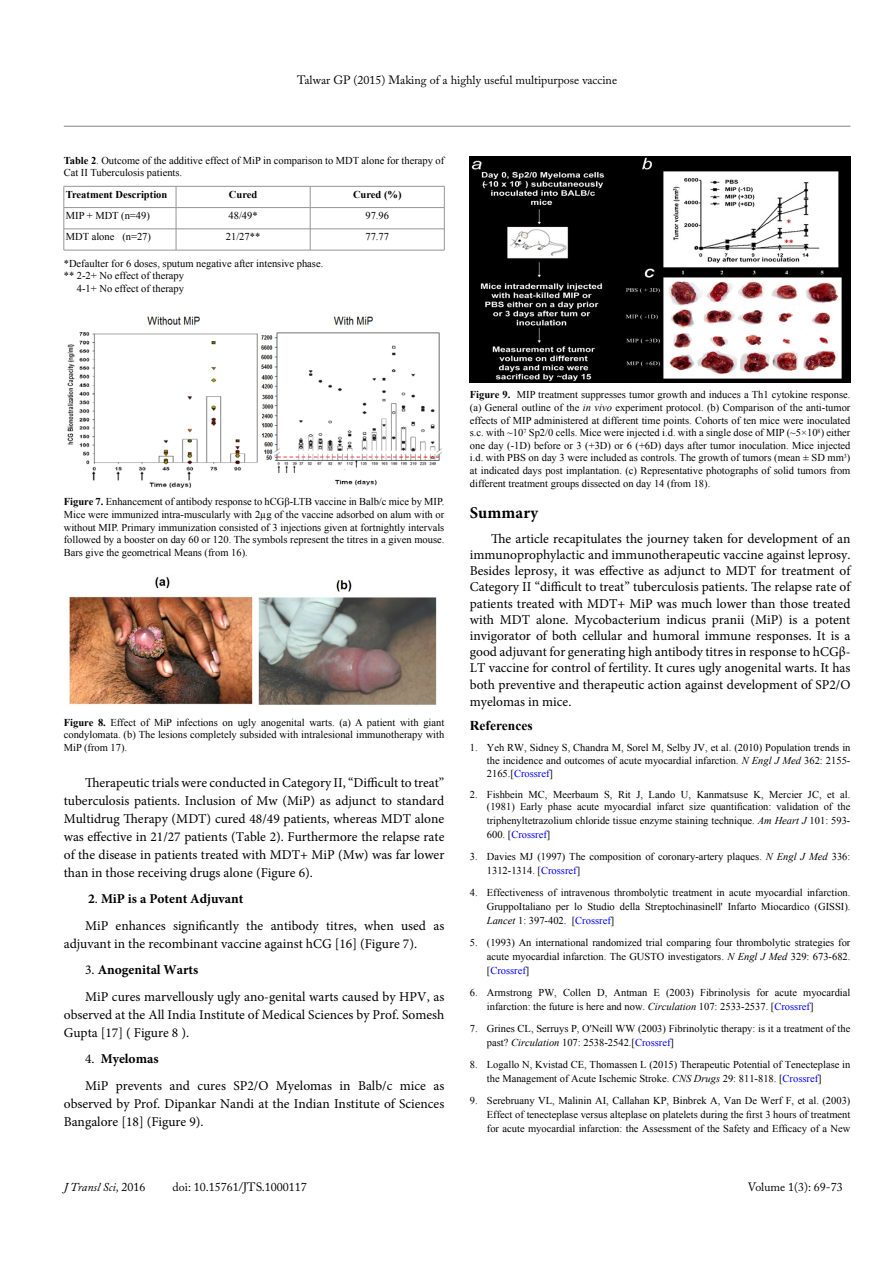
<style>
.page{position:relative;width:893px;height:1263px;background:#fff}
.page>*{position:absolute;margin:0;border:0;box-sizing:border-box;transform-origin:0 0}
.t1{font:700 16.5px "Minion Pro";letter-spacing:.01em;color:#000}
.t2{font:13.5px/16.4px "Minion Pro";color:#000}
.t3{font:700 13.5px "Times New Roman";color:#000}
.t4{font:12px "Adobe Caslon Pro";color:#000}
.t5{font:italic 12px "Adobe Caslon Pro";color:#000}
.t6{font:10.5px/12.6px "Times New Roman";color:#000;text-align:justify}
.t7{font:700 10.5px "Times New Roman";color:#000}
.s1{font-weight:700}
.s2{font-style:italic}
.s3{color:#00f}
.s4{font-style:normal}
</style>
<div class="page">
<hr style="left:64px;top:126px;width:786px;height:1px;background:#808285">
<img style="left:67px;top:316px;width:375px;height:172px">
<img style="left:69px;top:576px;width:368px;height:130px">
<img style="left:470px;top:156px;width:380px;height:227px">
<hr style="left:64px;top:186px;width:112px;height:1px;background:#939598">
<hr style="left:176px;top:186px;width:134px;height:1px;background:#939598">
<hr style="left:310px;top:186px;width:134px;height:1px;background:#939598">
<hr style="left:64px;top:207px;width:112px;height:1px;background:#939598">
<hr style="left:176px;top:207px;width:134px;height:1px;background:#939598">
<hr style="left:310px;top:207px;width:134px;height:1px;background:#939598">
<hr style="left:64px;top:229px;width:112px;height:1px;background:#939598">
<svg style="left:64px;top:186px;width:1px;height:64px"></svg>
<hr style="left:176px;top:229px;width:134px;height:1px;background:#939598">
<svg style="left:176px;top:186px;width:1px;height:64px"></svg>
<hr style="left:310px;top:229px;width:134px;height:1px;background:#939598">
<svg style="left:310px;top:186px;width:1px;height:64px"></svg>
<svg style="left:444px;top:186px;width:1px;height:64px"></svg>
<hr style="left:64px;top:250px;width:112px;height:1px;background:#939598">
<hr style="left:176px;top:250px;width:134px;height:1px;background:#939598">
<hr style="left:310px;top:250px;width:134px;height:1px;background:#939598">
<p class="t4" style="left:297px;top:73px;width:322px">Talwar GP (2015) Making of a highly useful multipurpose vaccine</p>
<p class="t6" style="left:64px;top:154px;width:382px"><span class="s1">Table 2</span>. Outcome of the additive effect of MiP in comparison to MDT alone for therapy of<br>Cat II Tuberculosis patients.</p>
<p class="t7" style="left:66px;top:187px;width:103px">Treatment Description</p>
<p class="t7" style="left:229px;top:187px;width:30px">Cured</p>
<p class="t7" style="left:353px;top:187px;width:50px">Cured (%)</p>
<p class="t6" style="left:66px;top:209px;width:85px">MIP + MDT (n=49)</p>
<p class="t6" style="left:229px;top:209px;width:31px">48/49*</p>
<p class="t6" style="left:365px;top:209px;width:25px">97.96</p>
<p class="t6" style="left:66px;top:230px;width:87px">MDT alone (n=27)</p>
<p class="t6" style="left:226px;top:230px;width:36px">21/27**</p>
<p class="t6" style="left:365px;top:230px;width:25px">77.77</p>
<p class="t6" style="left:64px;top:257px;width:261px">*Defaulter for 6 doses, sputum negative after intensive phase.</p>
<p class="t6" style="left:64px;top:269px;width:122px">** 2-2+ No effect of therapy</p>
<p class="t6" style="left:77px;top:282px;width:109px">4-1+ No effect of therapy</p>
<p class="t6" style="left:64px;top:495px;width:382px"><span class="s1">Figure 7.</span> Enhancement of antibody response to hCGβ-LTB vaccine in Balb/c mice by MIP.<br>Mice were immunized intra-muscularly with 2µg of the vaccine adsorbed on alum with or without MIP. Primary immunization consisted of 3 injections given at fortnightly intervals followed by a booster on day 60 or 120. The symbols represent the titres in a given mouse.<br>Bars give the geometrical Means (from 16).</p>
<p class="t6" style="left:64px;top:715px;width:382px"><span class="s1">Figure 8.</span> Effect of MiP infections on ugly anogenital warts. (a) A patient with giant condylomata. (b) The lesions completely subsided with intralesional immunotherapy with MiP (from 17).</p>
<p class="t2" style="left:64px;top:773px;width:382px;line-height:18px;text-align:justify;text-indent:21px">Therapeutic trials were conducted in Category II, “Difficult to treat” tuberculosis patients. Inclusion of Mw (MiP) as adjunct to standard Multidrug Therapy (MDT) cured 48/49 patients, whereas MDT alone was effective in 21/27 patients (Table 2). Furthermore the relapse rate of the disease in patients treated with MDT+ MiP (Mw) was far lower than in those receiving drugs alone (Figure 6).</p>
<p class="t2" style="left:85px;top:885px;width:361px;line-height:26.5px"><span class="s1">2</span>. <span class="s1">MiP is a Potent Adjuvant<br></span>MiP enhances significantly the antibody titres, when used as</p>
<p class="t2" style="left:64px;top:935px;width:355px">adjuvant in the recombinant vaccine against hCG [16] (Figure 7).</p>
<p class="t2" style="left:85px;top:956px;width:361px;line-height:26.5px">3. <span class="s1">Anogenital Warts<br></span>MiP cures marvellously ugly ano-genital warts caused by HPV, as</p>
<p class="t2" style="left:64px;top:1005px;width:382px;line-height:18px">observed at the All India Institute of Medical Sciences by Prof. Somesh<br>Gupta [17] ( Figure 8 ).</p>
<p class="t2" style="left:85px;top:1045px;width:361px;line-height:26.5px">4. <span class="s1">Myelomas<br></span>MiP prevents and cures SP2/O Myelomas in Balb/c mice as</p>
<p class="t2" style="left:64px;top:1094px;width:382px;line-height:18px">observed by Prof. Dipankar Nandi at the Indian Institute of Sciences<br>Bangalore [18] (Figure 9).</p>
<p class="t6" style="left:470px;top:388px;width:382px"><span class="s1">Figure 9.</span> MIP treatment suppresses tumor growth and induces a Th1 cytokine response. (a) General outline of the <span class="s2">in vivo</span> experiment protocol. (b) Comparison of the anti-tumor effects of MIP administered at different time points. Cohorts of ten mice were inoculated s.c. with ~10<sup>7</sup> Sp2/0 cells. Mice were injected i.d. with a single dose of MIP (~5×10<sup>8</sup>) either one day (-1D) before or 3 (+3D) or 6 (+6D) days after tumor inoculation. Mice injected i.d. with PBS on day 3 were included as controls. The growth of tumors (mean ± SD mm<sup>3</sup>) at indicated days post implantation. (c) Representative photographs of solid tumors from different treatment groups dissected on day 14 (from 18).</p>
<h1 class="t1" style="left:470px;top:501px;width:70px">Summary</h1>
<p class="t2" style="left:470px;top:530px;width:382px;text-align:justify;text-indent:21px">The article recapitulates the journey taken for development of an immunoprophylactic and immunotherapeutic vaccine against leprosy.<br>Besides leprosy, it was effective as adjunct to MDT for treatment of Category II “difficult to treat” tuberculosis patients. The relapse rate of patients treated with MDT+ MiP was much lower than those treated with MDT alone. Mycobacterium indicus pranii (MiP) is a potent invigorator of both cellular and humoral immune responses. It is a good adjuvant for generating high antibody titres in response to hCGβ-LT vaccine for control of fertility. It cures ugly anogenital warts. It has both preventive and therapeutic action against development of SP2/O myelomas in mice.</p>
<p class="t3" style="left:470px;top:716px;width:64px">References</p>
<p class="t6" style="left:487px;top:741px;width:365px;text-indent:-17px">1. Yeh RW, Sidney S, Chandra M, Sorel M, Selby JV, et al. (2010) Population trends in the incidence and outcomes of acute myocardial infarction. <span class="s2">N Engl J Med</span> 362: 2155- 2165.[<span class="s3">Crossref</span>]</p>
<p class="t6" style="left:470px;top:788px;width:382px;text-align:right">2. Fishbein MC, Meerbaum S, Rit J, Lando U, Kanmatsuse K, Mercier JC, et al. (1981) Early phase acute myocardial infarct size quantification: validation of the</p>
<p class="t6" style="left:487px;top:813px;width:365px;line-height:13.8px">triphenyltetrazolium chloride tissue enzyme staining technique. <span class="s2">Am Heart J</span> 101: 593-<br>600. [<span class="s3">Crossref</span>]</p>
<p class="t6" style="left:487px;top:849px;width:365px;line-height:13.8px;text-indent:-17px">3. Davies MJ (1997) The composition of coronary-artery plaques. <span class="s2">N Engl J Med</span> 336:<br>1312-1314. [<span class="s3">Crossref</span>]</p>
<p class="t6" style="left:487px;top:886px;width:365px;line-height:13.8px;text-indent:-17px">4. Effectiveness of intravenous thrombolytic treatment in acute myocardial infarction.<br>GruppoItaliano per lo Studio della Streptochinasinell' Infarto Miocardico (GISSI).<br><span class="s2">Lancet</span> 1: 397-402. [<span class="s3">Crossref</span>]</p>
<p class="t6" style="left:487px;top:935px;width:365px;line-height:13.8px;text-indent:-17px">5. (1993) An international randomized trial comparing four thrombolytic strategies for acute myocardial infarction. The GUSTO investigators. <span class="s2">N Engl J Med</span> 329: 673-682. [<span class="s3">Crossref</span>]</p>
<p class="t6" style="left:487px;top:985px;width:365px;line-height:13.8px;text-indent:-17px">6. Armstrong PW, Collen D, Antman E (2003) Fibrinolysis for acute myocardial infarction: the future is here and now. <span class="s2">Circulation</span> 107: 2533-2537. [<span class="s3">Crossref</span>]</p>
<p class="t6" style="left:487px;top:1021px;width:365px;line-height:13.8px;text-indent:-17px">7. Grines CL, Serruys P, O'Neill WW (2003) Fibrinolytic therapy: is it a treatment of the past? <span class="s2">Circulation</span> 107: 2538-2542.[<span class="s3">Crossref</span>]</p>
<p class="t6" style="left:487px;top:1058px;width:365px;line-height:13.8px;text-indent:-17px">8. Logallo N, Kvistad CE, Thomassen L (2015) Therapeutic Potential of Tenecteplase in the Management of Acute Ischemic Stroke. <span class="s2">CNS Drugs</span> 29: 811-818. [<span class="s3">Crossref</span>]</p>
<p class="t6" style="left:487px;top:1094px;width:365px;line-height:13.8px;text-indent:-17px">9. Serebruany VL, Malinin AI, Callahan KP, Binbrek A, Van De Werf F, et al. (2003)<br>Effect of tenecteplase versus alteplase on platelets during the first 3 hours of treatment for acute myocardial infarction: the Assessment of the Safety and Efficacy of a New</p>
<p class="t5" style="left:64px;top:1180px;width:83px">J Transl Sci, <span class="s4">2016</span></p>
<p class="t4" style="left:173px;top:1180px;width:136px">doi: 10.15761/JTS.1000117</p>
<p class="t4" style="left:748px;top:1180px;width:96px">Volume 1(3): 69-73</p>
</div>
